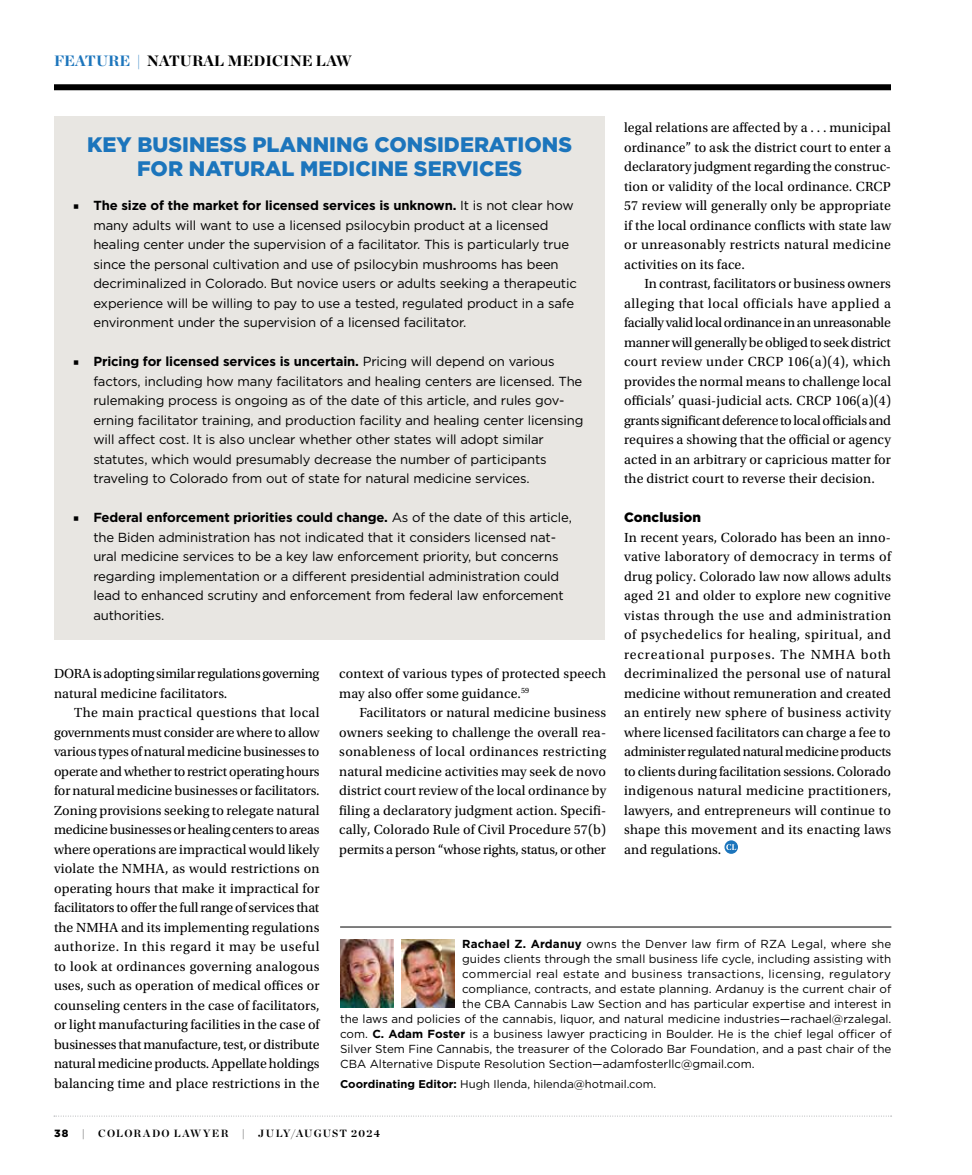
<style>
.page{position:relative;width:972px;height:1175px;background:#fff}
.page>*{position:absolute;margin:0;border:0;box-sizing:border-box;transform-origin:0 0}
.t1{font:900 21px/24px "Gotham";color:#1c75bc;text-align:center}
.t2{font:900 15px "Chronicle Display";color:#000}
.t3{font:13.8px/19.5px "Utopia Std";letter-spacing:.01em;color:#000;text-align:justify}
.t4{font:13.8px/19.5px "Utopia Std";letter-spacing:-.02em;color:#000}
.t5{font:900 13.5px "Gotham";letter-spacing:.01em;color:#000}
.t6{font:13.2px/19.5px "Gotham";letter-spacing:-.01em;color:#000}
.t7{font:11.7px "Gotham";color:#000}
.t8{font:11.7px "Gotham";letter-spacing:.025em;color:#000}
.t9{font:11.25px "Gotham";color:#000}
.t10{font:700 10.5px "Chronicle Display";letter-spacing:.115em;color:#000}
.t11{font:900 10.5px "Gotham";color:#000}
.s1{color:#1c75bc}
.s2{font-family:"Utopia Std"}
.s3{font-weight:700}
</style>
<div class="page">
<svg style="left:54px;top:1115px;width:838px;height:1px"></svg>
<div style="left:54px;top:84px;width:837px;height:6px;background:#000"></div>
<svg style="left:724px;top:840px;width:14px;height:14px"></svg>
<svg style="left:726px;top:844px;width:10px;height:6px"></svg>
<hr style="left:340px;top:926px;width:551px;height:1px;background:#000">
<img style="left:340px;top:939px;width:53px;height:68px">
<img style="left:401px;top:939px;width:53px;height:68px">
<div style="left:54px;top:117px;width:551px;height:522px;background:#e8e6e2"></div>
<p class="t2" style="left:54px;top:48px;width:299px"><span class="s1">FEATURE |</span> NATURAL MEDICINE LAW</p>
<p class="t3" style="left:624px;top:118px;width:268px">legal relations are affected by a . . . municipal ordinance” to ask the district court to enter a declaratory judgment regarding the construc&shy;tion or validity of the local ordinance. CRCP 57 review will generally only be appropriate if the local ordinance conflicts with state law or unreasonably restricts natural medicine activities on its face.</p>
<p class="t3" style="left:624px;top:274px;width:268px;text-indent:20px">In contrast, facilitators or business owners alleging that local officials have applied a facially valid local ordinance in an unreasonable manner will generally be obliged to seek district court review under CRCP 106(a)(4), which provides the normal means to challenge local officials’ quasi-judicial acts. CRCP 106(a)(4) grants significant deference to local officials and requires a showing that the official or agency acted in an arbitrary or capricious matter for the district court to reverse their decision.</p>
<p class="t5" style="left:624px;top:508px;width:78px">Conclusion</p>
<p class="t3" style="left:624px;top:528px;width:269px">In recent years, Colorado has been an inno&shy;vative laboratory of democracy in terms of drug policy. Colorado law now allows adults aged 21 and older to explore new cognitive vistas through the use and administration of psychedelics for healing, spiritual, and recreational purposes. The NMHA both decriminalized the personal use of natural medicine without remuneration and created an entirely new sphere of business activity where licensed facilitators can charge a fee to administer regulated natural medicine products to clients during facilitation sessions. Colorado indigenous natural medicine practitioners, lawyers, and entrepreneurs will continue to shape this movement and its enacting laws and regulations.</p>
<h1 class="t1" style="left:87px;top:132px;width:486px">KEY BUSINESS PLANNING CONSIDERATIONS<br>FOR NATURAL MEDICINE SERVICES</h1>
<p class="t6" style="left:93px;top:195px;width:485px;text-indent:-20px"><span class="s2">■</span> <span class="s3">The size of the market for licensed services is unknown.</span> It is not clear how many adults will want to use a licensed psilocybin product at a licensed healing center under the supervision of a facilitator. This is particularly true since the personal cultivation and use of psilocybin mushrooms has been decriminalized in Colorado. But novice users or adults seeking a therapeutic experience will be willing to pay to use a tested, regulated product in a safe environment under the supervision of a licensed facilitator.</p>
<p class="t6" style="left:93px;top:351px;width:492px;text-indent:-20px"><span class="s2">■</span> <span class="s3">Pricing for licensed services is uncertain.</span> Pricing will depend on various factors, including how many facilitators and healing centers are licensed. The rulemaking process is ongoing as of the date of this article, and rules gov&shy;erning facilitator training, and production facility and healing center licensing will affect cost. It is also unclear whether other states will adopt similar statutes, which would presumably decrease the number of participants traveling to Colorado from out of state for natural medicine services.</p>
<p class="t6" style="left:93px;top:507px;width:480px;text-indent:-20px"><span class="s2">■</span> <span class="s3">Federal enforcement priorities could change.</span> As of the date of this article, the Biden administration has not indicated that it considers licensed nat&shy;ural medicine services to be a key law enforcement priority, but concerns regarding implementation or a different presidential administration could lead to enhanced scrutiny and enforcement from federal law enforcement authorities.</p>
<p class="t4" style="left:54px;top:664px;width:267px">DORA is adopting similar regulations governing natural medicine facilitators.</p>
<p class="t3" style="left:54px;top:703px;width:267px;text-indent:20px">The main practical questions that local governments must consider are where to allow various types of natural medicine businesses to operate and whether to restrict operating hours for natural medicine businesses or facilitators.<br>Zoning provisions seeking to relegate natural medicine businesses or healing centers to areas where operations are impractical would likely violate the NMHA, as would restrictions on operating hours that make it impractical for facilitators to offer the full range of services that the NMHA and its implementing regulations authorize. In this regard it may be useful to look at ordinances governing analogous uses, such as operation of medical offices or counseling centers in the case of facilitators, or light manufacturing facilities in the case of businesses that manufacture, test, or distribute natural medicine products. Appellate holdings balancing time and place restrictions in the</p>
<p class="t3" style="left:339px;top:664px;width:268px">context of various types of protected speech may also offer some guidance.<sup>59</sup></p>
<p class="t3" style="left:339px;top:703px;width:269px;text-indent:20px">Facilitators or natural medicine business owners seeking to challenge the overall rea&shy;sonableness of local ordinances restricting natural medicine activities may seek de novo district court review of the local ordinance by filing a declaratory judgment action. Specifi&shy;cally, Colorado Rule of Civil Procedure 57(b) permits a person “whose rights, status, or other</p>
<p class="t7" style="left:462px;top:936px;width:431px"><span class="s3">Rachael Z. Ardanuy</span> owns the Denver law firm of RZA Legal, where she</p>
<p class="t7" style="left:462px;top:951px;width:431px">guides clients through the small business life cycle, including assisting with</p>
<p class="t8" style="left:462px;top:966px;width:431px">commercial real estate and business transactions, licensing, regulatory</p>
<p class="t7" style="left:462px;top:981px;width:431px">compliance, contracts, and estate planning. Ardanuy is the current chair of</p>
<p class="t7" style="left:462px;top:996px;width:431px">the CBA Cannabis Law Section and has particular expertise and interest in</p>
<p class="t7" style="left:340px;top:1011px;width:553px">the laws and policies of the cannabis, liquor, and natural medicine industries—rachael@rzalegal.</p>
<p class="t7" style="left:340px;top:1026px;width:553px">com. <span class="s3">C. Adam Foster</span> is a business lawyer practicing in Boulder. He is the chief legal officer of</p>
<p class="t7" style="left:340px;top:1041px;width:553px">Silver Stem Fine Cannabis, the treasurer of the Colorado Bar Foundation, and a past chair of the</p>
<p class="t7" style="left:340px;top:1056px;width:416px">CBA Alternative Dispute Resolution Section—adamfosterllc@gmail.com.</p>
<p class="t9" style="left:340px;top:1076px;width:318px"><span class="s3">Coordinating Editor:</span> Hugh Ilenda, hilenda@hotmail.com.</p>
<p class="t11" style="left:54px;top:1125px;width:16px">38</p>
<p class="t10" style="left:82px;top:1124px;width:5px">|</p>
<p class="t10" style="left:98px;top:1124px;width:132px">COLORADO LAWYER</p>
<p class="t10" style="left:242px;top:1124px;width:5px">|</p>
<p class="t10" style="left:258px;top:1124px;width:123px">JULY/AUGUST 2024</p>
</div>
